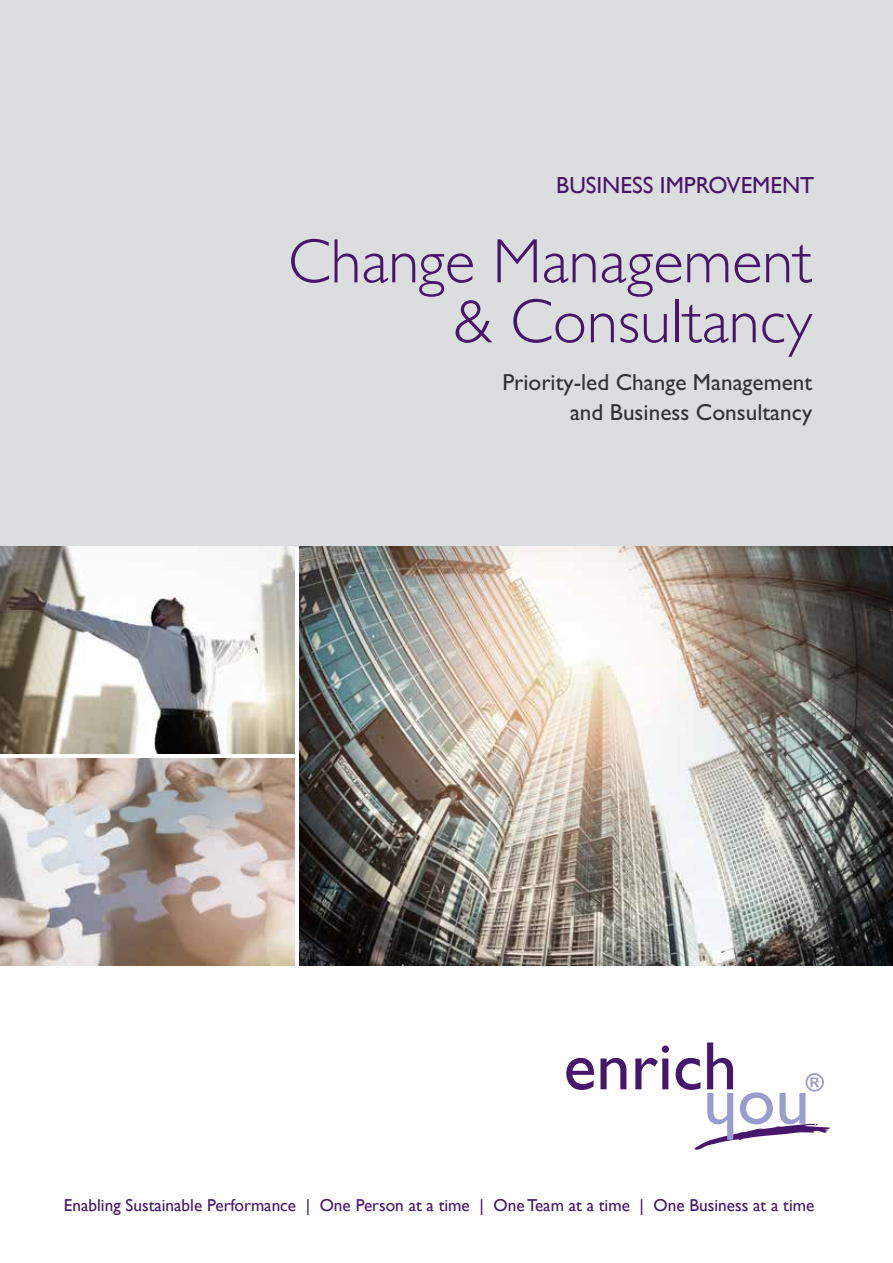
<style>
.page{position:relative;width:893px;height:1263px;background:#fff}
.page>*{position:absolute;margin:0;border:0;box-sizing:border-box;transform-origin:0 0}
.t1{font:300 63px/60px "M Gill Sans";color:#46166b;text-align:right}
.t2{font:23.25px/30px "M Gill Sans";color:#2e3434;text-align:right}
.t3{font:23.25px "Gill Sans";color:#46166b}
.t4{font:17.25px "Gill Sans";color:#46166b}
</style>
<div class="page">
<div style="left:0;top:0;width:893px;height:546px;background:#dcddde"></div>
<img style="left:299px;top:546px;width:594px;height:419px">
<img style="left:0;top:546px;width:294px;height:207px">
<img style="left:0;top:758px;width:294px;height:207px">
<svg style="left:566px;top:1058px;width:28px;height:32px"></svg>
<svg style="left:600px;top:1058px;width:26px;height:31px"></svg>
<svg style="left:635px;top:1045px;width:34px;height:44px"></svg>
<svg style="left:676px;top:1042px;width:154px;height:108px"></svg>
<h2 class="t3" style="left:556px;top:171px;width:260px">BUSINESS IMPROVEMENT</h2>
<h1 class="t1" style="left:288px;top:232px;width:526px">Change Management &amp; Consultancy</h1>
<h2 class="t2" style="left:502px;top:368px;width:311px">Priority-led Change Management and Business Consultancy</h2>
<p class="t4" style="left:64px;top:1195px;width:752px">Enabling Sustainable Performance | One Person at a time | One Team at a time | One Business at a time</p>
</div>
